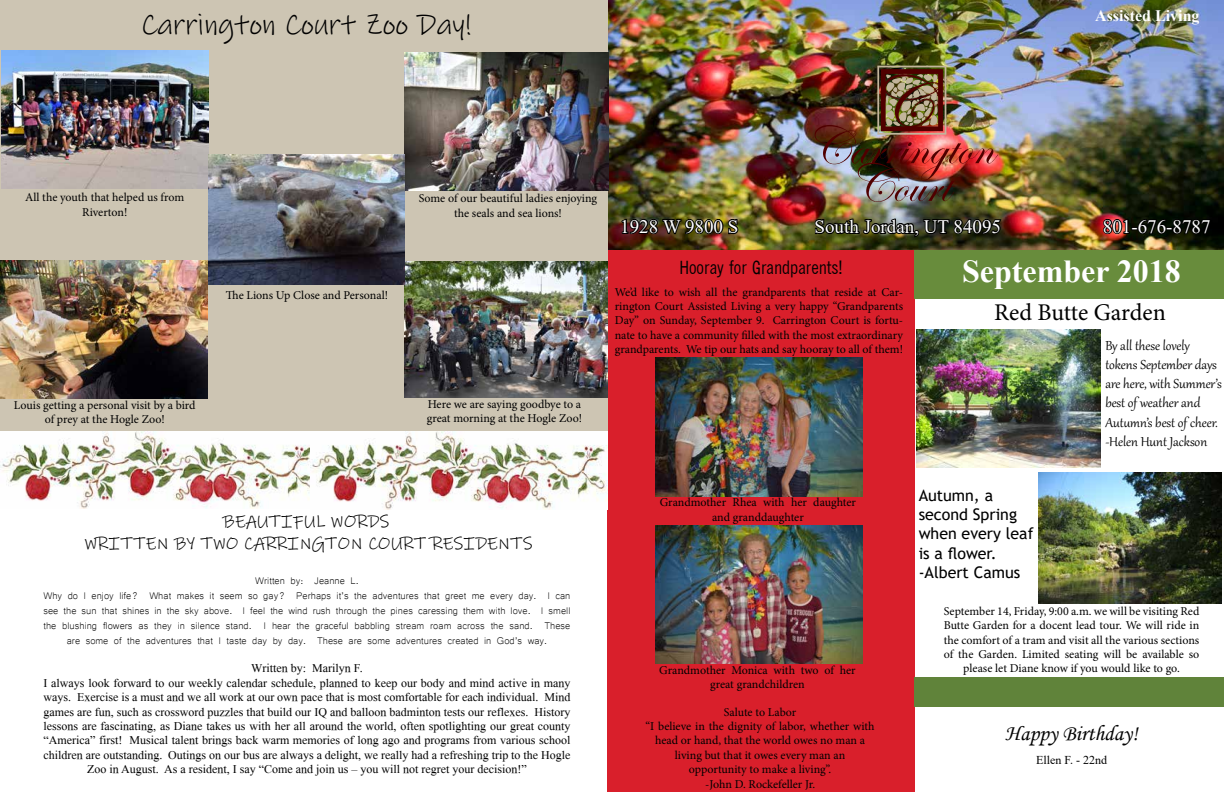
<style>
.page{position:relative;width:1224px;height:792px;background:#fff}
.page>*{position:absolute;margin:0;border:0;box-sizing:border-box;transform-origin:0 0}
.t1{font:700 32px "Times New Roman";color:#fff}
.t2{font:30px "Ink Free";color:#000}
.t3{font:24px "Minion Pro";letter-spacing:-.005em;color:#000}
.t4{font:22px "Monotype Corsiva";color:#000}
.t5{font:19px "Times New Roman";color:#fff}
.t6{font:18px/21.6px "Ink Free";color:#000;text-align:center}
.t7{font:18px "Quick Type II Condensed";color:#000}
.t8{font:16px/19.2px "Gabriola";color:#000}
.t9{font:16px/19.2px "Trebuchet MS";color:#000}
.t10{font:700 16px "Times New Roman";color:#fff}
.t11{font:12.5px/15px "Microsoft Yi Baiti";color:#000;text-align:center}
.t12{font:12px/14.4px "Minion Pro";color:#000;text-align:center}
.t13{font:12px/14.4px "Mongolian Baiti";color:#000;text-align:center}
.t14{font:12px "Times New Roman";color:#000}
</style>
<div class="page">
<img style="left:608px;top:0;width:616px;height:251px">
<img style="left:620px;top:217px;width:120px;height:19px">
<img style="left:813px;top:216px;width:190px;height:23px">
<svg style="left:1102px;top:217px;width:110px;height:19px;background:#1a0d07"></svg>
<div style="left:608px;top:251px;width:307px;height:541px;background:#d91f2b"></div>
<div style="left:914px;top:251px;width:310px;height:48px;background:#688c3c"></div>
<img style="left:815px;top:66px;width:183px;height:136px">
<div style="left:914px;top:678px;width:310px;height:29px;background:#60833a"></div>
<div style="left:0;top:0;width:608px;height:431px;background:#cdc5b3"></div>
<img style="left:917px;top:329px;width:183px;height:138px">
<img style="left:1038px;top:472px;width:184px;height:132px">
<img style="left:404px;top:52px;width:204px;height:138px">
<img style="left:1px;top:50px;width:207px;height:139px">
<img style="left:404px;top:261px;width:204px;height:136px">
<img style="left:1px;top:261px;width:207px;height:137px">
<img style="left:208px;top:154px;width:196px;height:131px">
<img style="left:0;top:431px;width:311px;height:78px">
<img style="left:311px;top:432px;width:296px;height:77px">
<img style="left:655px;top:358px;width:208px;height:138px">
<img style="left:655px;top:525px;width:208px;height:138px">
<h2 class="t2" style="left:141px;top:7px;width:332px">Carrington Court Zoo Day!</h2>
<h3 class="t10" style="left:1095px;top:5px;width:106px">Assisted Living</h3>
<p class="t12" style="left:25px;top:190px;width:161px">All the youth that helped us from<br>Riverton!</p>
<p class="t12" style="left:419px;top:191px;width:180px">Some of our beautiful ladies enjoying the seals and sea lions!</p>
<p class="t12" style="left:226px;top:288px;width:164px">The Lions Up Close and Personal!</p>
<p class="t12" style="left:14px;top:398px;width:183px">Louis getting a personal visit by a bird of prey at the Hogle Zoo!</p>
<p class="t12" style="left:427px;top:397px;width:157px;text-align:left">Here we are saying goodbye to a great morning at the Hogle Zoo!</p>
<h3 class="t6" style="left:85px;top:511px;width:450px">BEAUTIFUL WORDS<br>WRITTEN BY TWO CARRINGTON COURT RESIDENTS</h3>
<p class="t11" style="left:43px;top:572px;width:529px">Written by: Jeanne L.<br>Why do I enjoy life? What makes it seem so gay? Perhaps it’s the adventures that greet me every day. I can see the sun that shines in the sky above. I feel the wind rush through the pines caressing them with love. I smell the blushing flowers as they in silence stand. I hear the graceful babbling stream roam across the sand. These are some of the adventures that I taste day by day. These are some adventures created in God’s way.</p>
<p class="t13" style="left:43px;top:661px;width:529px">Written by: Marilyn F.<br>I always look forward to our weekly calendar schedule, planned to keep our body and mind active in many ways. Exercise is a must and we all work at our own pace that is most comfortable for each individual. Mind games are fun, such as crossword puzzles that build our IQ and balloon badminton tests our reflexes. History lessons are fascinating, as Diane takes us with her all around the world, often spotlighting our great county “America” first! Musical talent brings back warm memories of long ago and programs from various school children are outstanding. Outings on our bus are always a delight, we really had a refreshing trip to the Hogle Zoo in August. As a resident, I say “Come and join us – you will not regret your decision!”</p>
<h3 class="t5" style="left:620px;top:213px;width:120px">1928 W 9800 S</h3>
<h3 class="t5" style="left:815px;top:213px;width:188px">South Jordan, UT 84095</h3>
<h3 class="t5" style="left:1103px;top:213px;width:109px">801-676-8787</h3>
<h3 class="t7" style="left:679px;top:258px;width:165px">Hooray for Grandparents!</h3>
<p class="t12" style="left:615px;top:285px;width:290px;text-align:justify">We’d like to wish all the grandparents that reside at Car&shy;rington Court Assisted Living a very happy “Grandparents Day” on Sunday, September 9. Carrington Court is fortu&shy;nate to have a community filled with the most extraordinary grandparents. We tip our hats and say hooray to all of them!</p>
<p class="t12" style="left:660px;top:495px;width:198px">Grandmother Rhea with her daughter and granddaughter</p>
<p class="t12" style="left:659px;top:663px;width:198px">Grandmother Monica with two of her great grandchildren</p>
<p class="t12" style="left:646px;top:705px;width:230px">Salute to Labor<br>“I believe in the dignity of labor, whether with head or hand, that the world owes no man a living but that it owes every man an opportunity to make a living”.<br>-John D. Rockefeller Jr.</p>
<h1 class="t1" style="left:962px;top:248px;width:220px">September 2018</h1>
<h3 class="t3" style="left:994px;top:297px;width:173px">Red Butte Garden</h3>
<h3 class="t8" style="left:1105px;top:335px;width:118px">By all these lovely tokens September days are here, with Summer’s best of weather and<br>Autumn’s best of cheer. -Helen Hunt Jackson</h3>
<h3 class="t9" style="left:919px;top:486px;width:116px">Autumn, a second Spring when every leaf is a flower. -Albert Camus</h3>
<p class="t12" style="left:944px;top:604px;width:257px">September 14, Friday, 9:00 a.m. we will be visiting Red Butte Garden for a docent lead tour. We will ride in the comfort of a tram and visit all the various sections of the Garden. Limited seating will be available so please let Diane know if you would like to go.</p>
<h3 class="t4" style="left:1005px;top:719px;width:134px">Happy Birthday!</h3>
<p class="t14" style="left:1036px;top:751px;width:73px">Ellen F. - 22nd</p>
</div>
